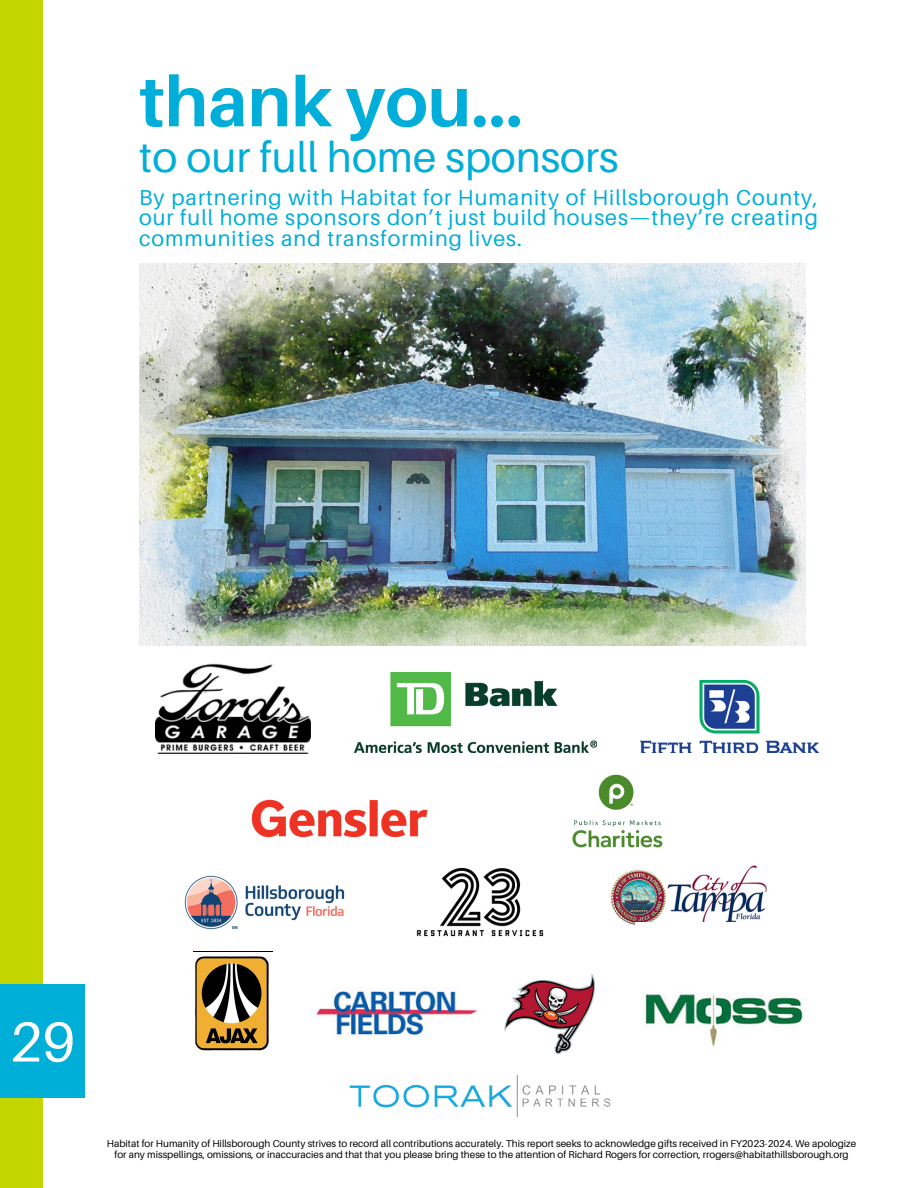
<style>
.page{position:relative;width:918px;height:1188px;background:#fff}
.page>*{position:absolute;margin:0;border:0;box-sizing:border-box;transform-origin:0 0}
.t1{font:700 70.2px "Aileron";color:#01aed9}
.t2{font:56.25px "Aileron";color:#fff}
.t3{font:42.45px "Aileron";color:#01aed9}
.t4{font:21.6px/20.2px "Aileron";letter-spacing:.045em;color:#01aed9;text-align:justify}
.t5{font:9.9px/10.8px "Aileron";color:#000;text-align:center}
</style>
<div class="page">
<img style="left:416px;top:867px;width:128px;height:70px">
<div style="left:0;top:0;width:42px;height:1188px;background:#c4d600"></div>
<div style="left:0;top:985px;width:84px;height:113px;background:#00afd7"></div>
<img style="left:315px;top:990px;width:163px;height:47px">
<img style="left:641px;top:681px;width:177px;height:72px">
<img style="left:354px;top:673px;width:242px;height:80px">
<img style="left:610px;top:865px;width:157px;height:60px">
<img style="left:184px;top:875px;width:161px;height:77px">
<img style="left:155px;top:663px;width:155px;height:90px">
<img style="left:251px;top:799px;width:177px;height:39px">
<img style="left:195px;top:956px;width:74px;height:95px">
<img style="left:504px;top:973px;width:91px;height:81px">
<img style="left:572px;top:774px;width:91px;height:74px">
<img style="left:139px;top:263px;width:666px;height:383px">
<img style="left:349px;top:1075px;width:262px;height:42px">
<img style="left:636px;top:923px;width:170px;height:124px">
<p class="t1" style="left:139px;top:58px;width:385px">thank you...</p>
<p class="t3" style="left:139px;top:131px;width:481px">to our full home sponsors</p>
<h3 class="t4" style="left:139px;top:187px;width:680px">By partnering with Habitat for Humanity of Hillsborough County, our full home sponsors don’t just build houses—they’re creating communities and transforming lives.</h3>
<h2 class="t2" style="left:10px;top:1007px;width:67px">29</h2>
<h1 class="t5" style="left:107px;top:1138px;width:751px">Habitat for Humanity of Hillsborough County strives to record all contributions accurately. This report seeks to acknowledge gifts received in FY2023-2024. We apologize for any misspellings, omissions, or inaccuracies and that that you please bring these to the attention of Richard Rogers for correction, rrogers@habitathillsborough.org</h1>
</div>
